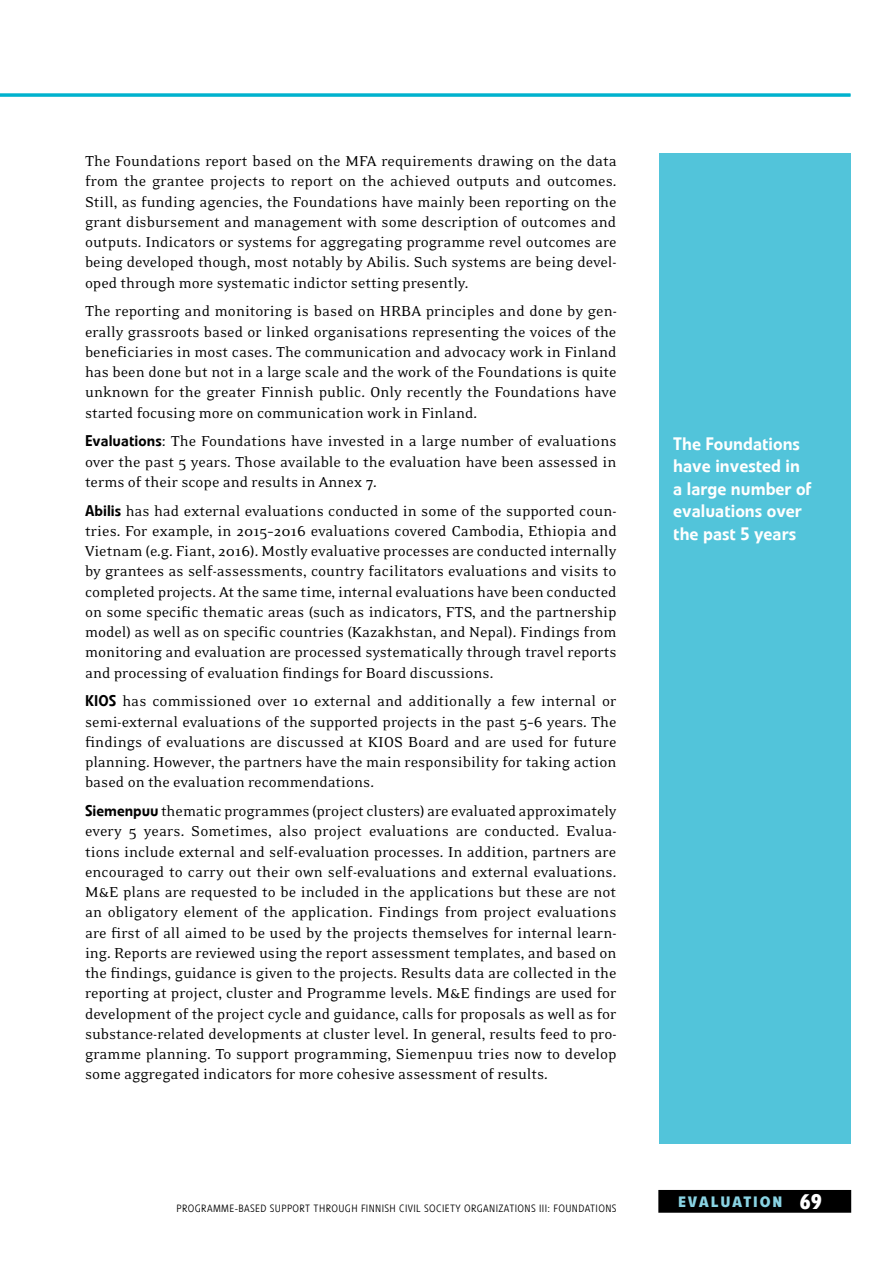
<style>
.page{position:relative;width:893px;height:1263px;background:#fff}
.page>*{position:absolute;margin:0;border:0;box-sizing:border-box;transform-origin:0 0}
.t1{font:500 18px/22.5px "Veto Com";color:#fff}
.t2{font:16.5px/20.2px "Eidetic Neo OT";color:#000;text-align:justify}
.t3{font:700 15px "Veto Com";letter-spacing:.12em;color:#89d3e3;scale:1.05 1}
.t4{font:300 10.5px "Veto Com";letter-spacing:.035em;color:#000}
.s1{font-family:"Veto Com";font-weight:500;font-size:15.45px}
.s2{font-size:21px;color:#fff}
</style>
<div class="page">
<div style="left:659px;top:1191px;width:191px;height:21px;background:#000"></div>
<div style="left:658px;top:1190px;width:193px;height:23px;border:2px solid #000"></div>
<div style="left:659px;top:153px;width:191px;height:991px;background:#52c4da"></div>
<hr style="left:0;top:94px;width:850px;height:3px;background:#00b2ce">
<p class="t2" style="left:85px;top:151px;width:533px">The Foundations report based on the MFA requirements drawing on the data from the grantee projects to report on the achieved outputs and outcomes.<br>Still, as funding agencies, the Foundations have mainly been reporting on the grant disbursement and management with some description of outcomes and outputs. Indicators or systems for aggregating programme revel outcomes are being developed though, most notably by Abilis. Such systems are being devel&shy;oped through more systematic indictor setting presently.</p>
<p class="t2" style="left:85px;top:302px;width:533px">The reporting and monitoring is based on HRBA principles and done by gen&shy;erally grassroots based or linked organisations representing the voices of the beneficiaries in most cases. The communication and advocacy work in Finland has been done but not in a large scale and the work of the Foundations is quite unknown for the greater Finnish public. Only recently the Foundations have started focusing more on communication work in Finland.</p>
<p class="t2" style="left:85px;top:432px;width:533px"><span class="s1">Evaluations</span>: The Foundations have invested in a large number of evaluations over the past 5 years. Those available to the evaluation have been assessed in terms of their scope and results in Annex 7.</p>
<p class="t2" style="left:85px;top:501px;width:533px"><span class="s1">Abilis</span> has had external evaluations conducted in some of the supported coun&shy;tries. For example, in 2015–2016 evaluations covered Cambodia, Ethiopia and Vietnam (e.g. Fiant, 2016). Mostly evaluative processes are conducted internally by grantees as self-assessments, country facilitators evaluations and visits to completed projects. At the same time, internal evaluations have been conducted on some specific thematic areas (such as indicators, FTS, and the partnership model) as well as on specific countries (Kazakhstan, and Nepal). Findings from monitoring and evaluation are processed systematically through travel reports and processing of evaluation findings for Board discussions.</p>
<p class="t2" style="left:85px;top:692px;width:533px"><span class="s1">KIOS</span> has commissioned over 10 external and additionally a few internal or semi-external evaluations of the supported projects in the past 5–6 years. The findings of evaluations are discussed at KIOS Board and are used for future planning. However, the partners have the main responsibility for taking action based on the evaluation recommendations.</p>
<p class="t2" style="left:85px;top:801px;width:533px"><span class="s1">Siemenpuu</span> thematic programmes (project clusters) are evaluated approximately every 5 years. Sometimes, also project evaluations are conducted. Evalua&shy;tions include external and self-evaluation processes. In addition, partners are encouraged to carry out their own self-evaluations and external evaluations.<br>M&amp;E plans are requested to be included in the applications but these are not an obligatory element of the application. Findings from project evaluations are first of all aimed to be used by the projects themselves for internal learn&shy;ing. Reports are reviewed using the report assessment templates, and based on the findings, guidance is given to the projects. Results data are collected in the reporting at project, cluster and Programme levels. M&amp;E findings are used for development of the project cycle and guidance, calls for proposals as well as for substance-related developments at cluster level. In general, results feed to pro&shy;gramme planning. To support programming, Siemenpuu tries now to develop some aggregated indicators for more cohesive assessment of results.</p>
<p class="t1" style="left:673px;top:432px;width:140px">The Foundations have invested in a large number of evaluations over the past 5 years</p>
<p class="t4" style="left:176px;top:1202px;width:442px">PROGRAMME-BASED SUPPORT THROUGH FINNISH CIVIL SOCIETY ORGANIZATIONS III: FOUNDATIONS</p>
<p class="t3" style="left:678px;top:1192px;width:139px">EVALUATION <span class="s2">69</span></p>
</div>
